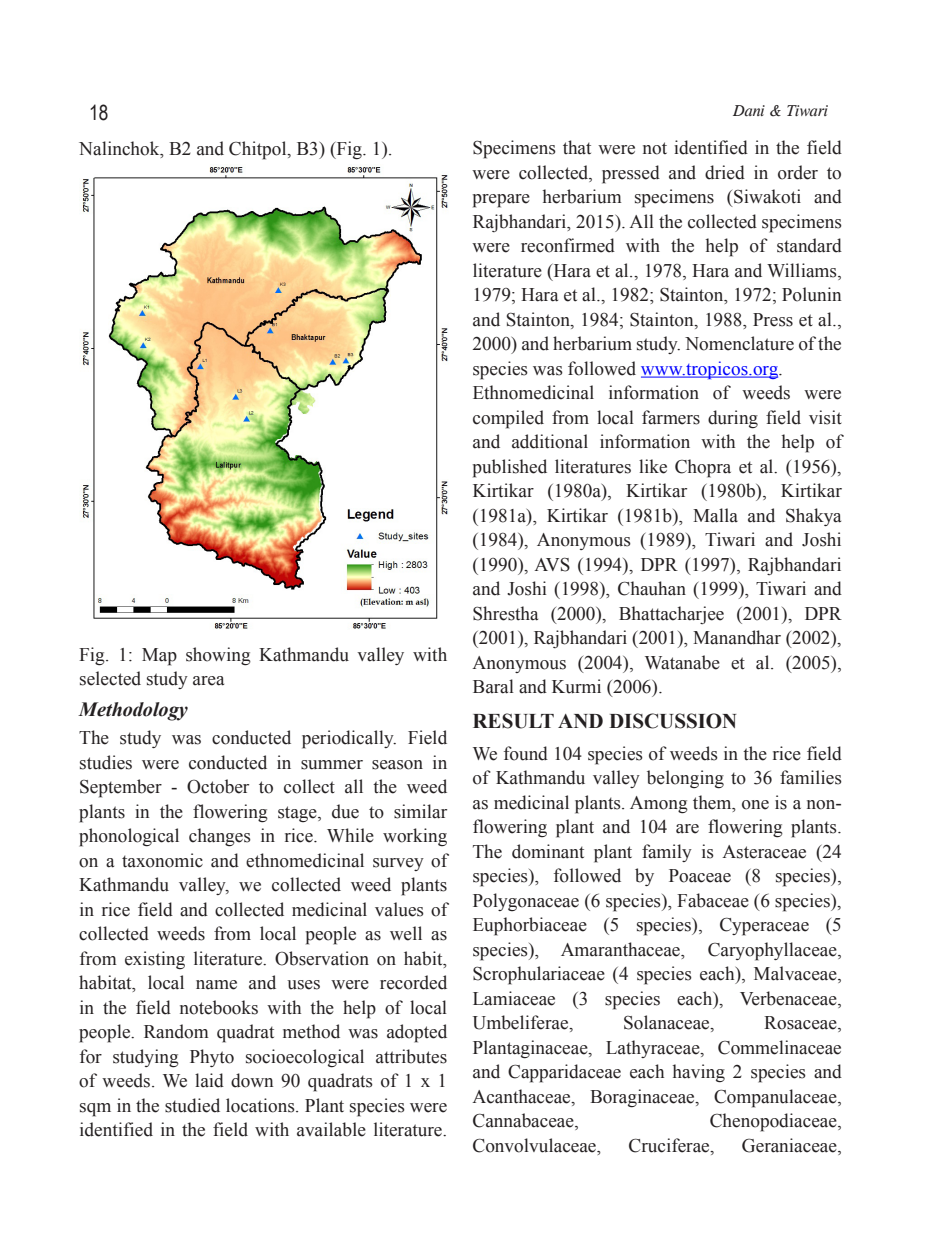
<style>
.page{position:relative;width:945px;height:1260px;background:#fff}
.page>*{position:absolute;margin:0;border:0;box-sizing:border-box;transform-origin:0 0}
.t1{font:700 21px "Times New Roman";color:#231f20}
.t2{font:21px "Arial Narrow";color:#231f20}
.t3{font:italic 700 20.12px "Times New Roman";color:#231f20}
.t4{font:19.25px/24.5px "Times New Roman";color:#231f20;text-align:justify}
.t5{font:italic 15.75px "CG Times";color:#231f20}
.s1{color:#00f}
</style>
<div class="page">
<img style="left:80px;top:165px;width:369px;height:464px">
<hr style="left:641px;top:377px;width:137px;height:1px;background:#00f">
<p class="t2" style="left:89px;top:97px;width:21px">18</p>
<p class="t4" style="left:79px;top:136px;width:315px">Nalinchok, B2 and Chitpol, B3) (Fig. 1).</p>
<p class="t4" style="left:79px;top:642px;width:370px">Fig. 1: Map showing Kathmandu valley with selected study area</p>
<p class="t3" style="left:79px;top:695px;width:110px">Methodology</p>
<p class="t4" style="left:79px;top:725px;width:370px">The study was conducted periodically. Field studies were conducted in summer season in September - October to collect all the weed plants in the flowering stage, due to similar phonological changes in rice. While working on a taxonomic and ethnomedicinal survey of Kathmandu valley, we collected weed plants in rice field and collected medicinal values of collected weeds from local people as well as from existing literature. Observation on habit, habitat, local name and uses were recorded in the field notebooks with the help of local people. Random quadrat method was adopted for studying Phyto socioecological attributes of weeds. We laid down 90 quadrats of 1 x 1 sqm in the studied locations. Plant species were identified in the field with available literature.</p>
<p class="t5" style="left:734px;top:101px;width:96px">Dani &amp; Tiwari</p>
<p class="t4" style="left:472px;top:135px;width:371px;text-align:left">Specimens that were not identified in the field were collected, pressed and dried in order to prepare herbarium specimens (Siwakoti and Rajbhandari, 2015). All the collected specimens were reconfirmed with the help of standard literature (Hara et al., 1978, Hara and Williams, 1979; Hara et al., 1982; Stainton, 1972; Polunin and Stainton, 1984; Stainton, 1988, Press et al., 2000) and herbarium study. Nomenclature of the species was followed <span class="s1">www.tropicos.org</span>.<br>Ethnomedicinal information of weeds were compiled from local farmers during field visit and additional information with the help of published literatures like Chopra et al. (1956), Kirtikar (1980a), Kirtikar (1980b), Kirtikar (1981a), Kirtikar (1981b), Malla and Shakya (1984), Anonymous (1989), Tiwari and Joshi (1990), AVS (1994), DPR (1997), Rajbhandari and Joshi (1998), Chauhan (1999), Tiwari and Shrestha (2000), Bhattacharjee (2001), DPR (2001), Rajbhandari (2001), Manandhar (2002), Anonymous (2004), Watanabe et al. (2005), Baral and Kurmi (2006).</p>
<p class="t1" style="left:472px;top:706px;width:266px">RESULT AND DISCUSSION</p>
<p class="t4" style="left:472px;top:741px;width:371px">We found 104 species of weeds in the rice field of Kathmandu valley belonging to 36 families as medicinal plants. Among them, one is a non&shy;flowering plant and 104 are flowering plants.<br>The dominant plant family is Asteraceae (24 species), followed by Poaceae (8 species), Polygonaceae (6 species), Fabaceae (6 species), Euphorbiaceae (5 species), Cyperaceae (5 species), Amaranthaceae, Caryophyllaceae, Scrophulariaceae (4 species each), Malvaceae, Lamiaceae (3 species each), Verbenaceae, Umbeliferae,</p>
<p class="t4" style="left:623px;top:1010px;width:93px">Solanaceae,</p>
<p class="t4" style="left:472px;top:1010px;width:371px;text-indent:292px">Rosaceae, Plantaginaceae, Lathyraceae, Commelinaceae and Capparidaceae each having 2 species and Acanthaceae, Boraginaceae, Companulaceae, Cannabaceae,</p>
<p class="t4" style="left:710px;top:1108px;width:134px">Chenopodiaceae,</p>
<p class="t4" style="left:472px;top:1133px;width:130px">Convolvulaceae,</p>
<p class="t4" style="left:629px;top:1133px;width:88px">Cruciferae,</p>
<p class="t4" style="left:742px;top:1133px;width:101px">Geraniaceae,</p>
</div>
